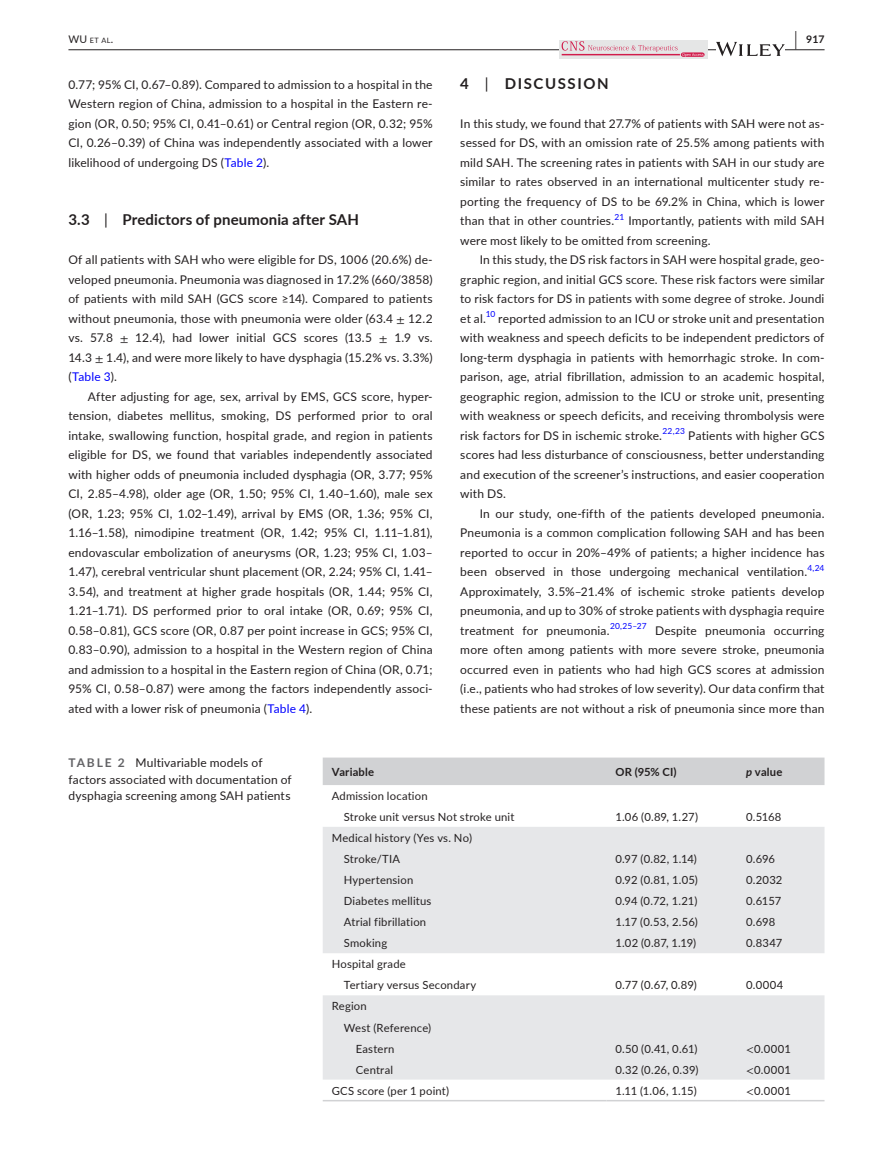
<style>
.page{position:relative;width:893px;height:1174px;background:#fff}
.page>*{position:absolute;margin:0;border:0;box-sizing:border-box;transform-origin:0 0}
.t1{font:700 15px "Lato";letter-spacing:.01em;color:#231f20}
.t2{font:700 15px "Lato";letter-spacing:.11em;color:#231f20}
.t3{font:12px/19.5px "Lato";letter-spacing:.015em;color:#231f20;text-align:justify}
.t4{font:11.25px/21px "Lato";letter-spacing:.015em;color:#231f20}
.t5{font:700 11.25px "Lato";letter-spacing:.02em;color:#231f20}
.t6{font:700 10.5px "Lato";color:#231f20}
.t7{font:8.4px "Lato";letter-spacing:.005em;color:#00f}
.t8{font:7.35px "Lato";color:#231f20}
.s1{font-size:10.5px}
.s2{font-size:19.5px}
.s3{color:#00f}
.s4{font-weight:400}
.s5{font-family:"STIX"}
.s6{font-weight:700;color:#636366}
.s7{font-style:italic}
</style>
<div class="page">
<hr style="left:68px;top:49px;width:756px;height:1px;background:#231f20">
<div style="left:559px;top:40px;width:149px;height:18px;background:#e5e6e6"></div>
<svg style="left:562px;top:41px;width:141px;height:16px"></svg>
<svg style="left:716px;top:42px;width:69px;height:14px"></svg>
<div style="left:323px;top:757px;width:501px;height:28px;background:#d1d2d4"></div>
<svg style="left:323px;top:827px;width:501px;height:252px;fill:#e6e7e9"></svg>
<hr style="left:323px;top:1100px;width:283px;height:1px;background:#d1d2d4">
<hr style="left:606px;top:1100px;width:131px;height:1px;background:#d1d2d4">
<hr style="left:737px;top:1100px;width:87px;height:1px;background:#d1d2d4">
<p class="t8" style="left:68px;top:35px;width:46px"><span class="s1">WU</span> et al<span class="s1">.</span></p>
<p class="t6" style="left:795px;top:31px;width:31px"><span class="s2">|</span> 917</p>
<p class="t3" style="left:68px;top:74px;width:366px">0.77; 95% CI, 0.67–0.89). Compared to admission to a hospital in the Western region of China, admission to a hospital in the Eastern re&shy;gion (OR, 0.50; 95% CI, 0.41–0.61) or Central region (OR, 0.32; 95% CI, 0.26–0.39) of China was independently associated with a lower likelihood of undergoing DS (<span class="s3">Table 2</span>).</p>
<p class="t2" style="left:460px;top:72px;width:150px">4 <span class="s4">|</span> DISCUSSION</p>
<p class="t3" style="left:460px;top:113px;width:366px">In this study, we found that 27.7% of patients with SAH were not as&shy;sessed for DS, with an omission rate of 25.5% among patients with mild SAH. The screening rates in patients with SAH in our study are similar to rates observed in an international multicenter study re&shy;porting the frequency of DS to be 69.2% in China, which is lower than that in other countries.</p>
<p class="t1" style="left:68px;top:209px;width:292px">3.3 <span class="s4">|</span> Predictors of pneumonia after SAH</p>
<p class="t3" style="left:68px;top:249px;width:366px">Of all patients with SAH who were eligible for DS, 1006 (20.6%) de&shy;veloped pneumonia. Pneumonia was diagnosed in 17.2% (660/3858) of patients with mild SAH (GCS score ≥14). Compared to patients without pneumonia, those with pneumonia were older (63.4 <span class="s5">±</span> 12.2 vs. 57.8 <span class="s5">±</span> 12.4), had lower initial GCS scores (13.5 <span class="s5">±</span> 1.9 vs.<br>14.3 <span class="s5">±</span> 1.4), and were more likely to have dysphagia (15.2% vs. 3.3%) (<span class="s3">Table 3</span>).</p>
<p class="t3" style="left:68px;top:386px;width:366px;text-indent:20px">After adjusting for age, sex, arrival by EMS, GCS score, hyper&shy;tension, diabetes mellitus, smoking, DS performed prior to oral intake, swallowing function, hospital grade, and region in patients eligible for DS, we found that variables independently associated with higher odds of pneumonia included dysphagia (OR, 3.77; 95% CI, 2.85–4.98), older age (OR, 1.50; 95% CI, 1.40–1.60), male sex (OR, 1.23; 95% CI, 1.02–1.49), arrival by EMS (OR, 1.36; 95% CI, 1.16–1.58), nimodipine treatment (OR, 1.42; 95% CI, 1.11–1.81), endovascular embolization of aneurysms (OR, 1.23; 95% CI, 1.03– 1.47), cerebral ventricular shunt placement (OR, 2.24; 95% CI, 1.41– 3.54), and treatment at higher grade hospitals (OR, 1.44; 95% CI, 1.21–1.71). DS performed prior to oral intake (OR, 0.69; 95% CI, 0.58–0.81), GCS score (OR, 0.87 per point increase in GCS; 95% CI, 0.83–0.90), admission to a hospital in the Western region of China and admission to a hospital in the Eastern region of China (OR, 0.71; 95% CI, 0.58–0.87) were among the factors independently associ&shy;ated with a lower risk of pneumonia (<span class="s3">Table 4</span>).</p>
<p class="t7" style="left:615px;top:211px;width:11px">21</p>
<p class="t3" style="left:460px;top:210px;width:366px;text-indent:168px">Importantly, patients with mild SAH were most likely to be omitted from screening.</p>
<p class="t3" style="left:460px;top:249px;width:366px;text-indent:20px">In this study, the DS risk factors in SAH were hospital grade, geo&shy;graphic region, and initial GCS score. These risk factors were similar to risk factors for DS in patients with some degree of stroke. Joundi et al.</p>
<p class="t7" style="left:486px;top:308px;width:11px">10</p>
<p class="t3" style="left:460px;top:308px;width:366px;text-indent:38px">reported admission to an ICU or stroke unit and presentation with weakness and speech deficits to be independent predictors of long-term dysphagia in patients with hemorrhagic stroke. In com&shy;parison, age, atrial fibrillation, admission to an academic hospital, geographic region, admission to the ICU or stroke unit, presenting with weakness or speech deficits, and receiving thrombolysis were risk factors for DS in ischemic stroke.</p>
<p class="t7" style="left:662px;top:425px;width:24px">22,23</p>
<p class="t3" style="left:460px;top:425px;width:366px;text-indent:228px">Patients with higher GCS scores had less disturbance of consciousness, better understanding and execution of the screener’s instructions, and easier cooperation with DS.</p>
<p class="t3" style="left:460px;top:503px;width:366px;text-indent:20px">In our study, one-fifth of the patients developed pneumonia.<br>Pneumonia is a common complication following SAH and has been reported to occur in 20%–49% of patients; a higher incidence has been observed in those undergoing mechanical ventilation.</p>
<p class="t7" style="left:807px;top:562px;width:19px">4,24</p>
<p class="t3" style="left:460px;top:581px;width:366px">Approximately, 3.5%–21.4% of ischemic stroke patients develop pneumonia, and up to 30% of stroke patients with dysphagia require treatment for pneumonia.</p>
<p class="t7" style="left:610px;top:620px;width:38px">20,25–27</p>
<p class="t3" style="left:460px;top:620px;width:366px;text-indent:195px">Despite pneumonia occurring more often among patients with more severe stroke, pneumonia occurred even in patients who had high GCS scores at admission (i.e., patients who had strokes of low severity). Our data confirm that these patients are not without a risk of pneumonia since more than</p>
<p class="t3" style="left:68px;top:754px;width:225px;line-height:16.5px;text-align:left"><span class="s6">TABLE 2</span> Multivariable models of factors associated with documentation of dysphagia screening among SAH patients</p>
<p class="t5" style="left:332px;top:763px;width:44px">Variable</p>
<p class="t5" style="left:615px;top:763px;width:63px">OR (95% CI)</p>
<p class="t5" style="left:746px;top:763px;width:38px"><span class="s7">p</span> value</p>
<p class="t4" style="left:344px;top:784px;width:172px;text-indent:-12px">Admission location<br>Stroke unit versus Not stroke unit</p>
<p class="t4" style="left:615px;top:805px;width:84px">1.06 (0.89, 1.27)</p>
<p class="t4" style="left:746px;top:805px;width:37px">0.5168</p>
<p class="t4" style="left:344px;top:827px;width:130px;text-indent:-12px">Medical history (Yes vs. No)<br>Stroke/TIA</p>
<p class="t4" style="left:615px;top:848px;width:83px">0.97 (0.82, 1.14)</p>
<p class="t4" style="left:746px;top:848px;width:30px">0.696</p>
<p class="t4" style="left:344px;top:869px;width:71px">Hypertension</p>
<p class="t4" style="left:615px;top:869px;width:84px">0.92 (0.81, 1.05)</p>
<p class="t4" style="left:746px;top:869px;width:38px">0.2032</p>
<p class="t4" style="left:344px;top:890px;width:89px">Diabetes mellitus</p>
<p class="t4" style="left:615px;top:890px;width:84px">0.94 (0.72, 1.21)</p>
<p class="t4" style="left:746px;top:890px;width:37px">0.6157</p>
<p class="t4" style="left:344px;top:911px;width:84px">Atrial fibrillation</p>
<p class="t4" style="left:615px;top:911px;width:84px">1.17 (0.53, 2.56)</p>
<p class="t4" style="left:746px;top:911px;width:31px">0.698</p>
<p class="t4" style="left:344px;top:932px;width:45px">Smoking</p>
<p class="t4" style="left:615px;top:932px;width:82px">1.02 (0.87, 1.19)</p>
<p class="t4" style="left:746px;top:932px;width:38px">0.8347</p>
<p class="t4" style="left:344px;top:953px;width:134px;text-indent:-12px">Hospital grade<br>Tertiary versus Secondary</p>
<p class="t4" style="left:615px;top:974px;width:83px">0.77 (0.67, 0.89)</p>
<p class="t4" style="left:746px;top:974px;width:39px">0.0004</p>
<p class="t4" style="left:332px;top:995px;width:36px">Region</p>
<p class="t4" style="left:344px;top:1016px;width:89px">West (Reference)</p>
<p class="t4" style="left:356px;top:1037px;width:40px">Eastern</p>
<p class="t4" style="left:615px;top:1037px;width:84px">0.50 (0.41, 0.61)</p>
<p class="t4" style="left:746px;top:1037px;width:46px"><span class="s5">&lt;</span>0.0001</p>
<p class="t4" style="left:356px;top:1058px;width:39px">Central</p>
<p class="t4" style="left:615px;top:1058px;width:85px">0.32 (0.26, 0.39)</p>
<p class="t4" style="left:746px;top:1058px;width:46px"><span class="s5">&lt;</span>0.0001</p>
<p class="t4" style="left:332px;top:1079px;width:119px">GCS score (per 1 point)</p>
<p class="t4" style="left:615px;top:1079px;width:83px">1.11 (1.06, 1.15)</p>
<p class="t4" style="left:746px;top:1079px;width:46px"><span class="s5">&lt;</span>0.0001</p>
</div>
